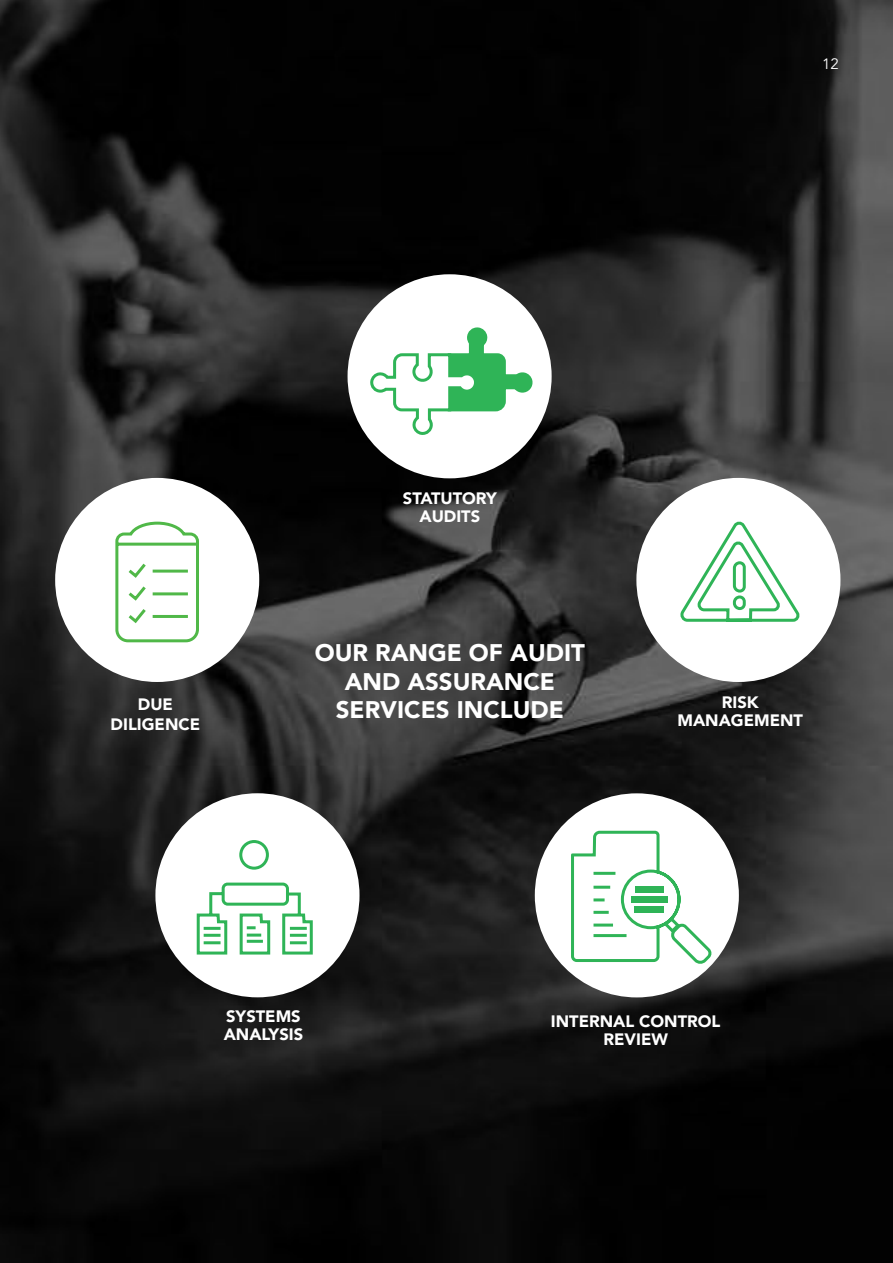
<style>
.page{position:relative;width:893px;height:1263px;background:#fff}
.page>*{position:absolute;margin:0;border:0;box-sizing:border-box;transform-origin:0 0}
.t1{font:900 24px/28.5px "Avenir";color:#fff;text-align:center}
.t2{font:900 16.5px/18px "Avenir";color:#fff;text-align:center}
.t3{font:15px "Avenir";color:#fff}
</style>
<div class="page">
<img style="left:0;top:0;width:893px;height:1263px">
<div style="left:348px;top:274px;width:204px;height:204px;background:#fff;border-radius:50%"></div>
<div style="left:55px;top:478px;width:204px;height:204px;background:#fff;border-radius:50%"></div>
<div style="left:535px;top:793px;width:204px;height:204px;background:#fff;border-radius:50%"></div>
<div style="left:155px;top:793px;width:204px;height:204px;background:#fff;border-radius:50%"></div>
<div style="left:636px;top:478px;width:204px;height:204px;background:#fff;border-radius:50%"></div>
<svg style="left:370px;top:327px;width:162px;height:110px"></svg>
<svg style="left:680px;top:521px;width:120px;height:101px"></svg>
<svg style="left:571px;top:829px;width:144px;height:138px"></svg>
<svg style="left:196px;top:840px;width:117px;height:115px"></svg>
<svg style="left:115px;top:521px;width:84px;height:122px"></svg>
<p class="t3" style="left:822px;top:58px;width:18px">12</p>
<p class="t2" style="left:111px;top:696px;width:91px;line-height:19.8px">DUE<br>DILIGENCE</p>
<p class="t2" style="left:403px;top:491px;width:95px">STATUTORY<br>AUDITS</p>
<h1 class="t1" style="left:315px;top:640px;width:272px">OUR RANGE OF AUDIT<br>AND ASSURANCE<br>SERVICES INCLUDE</h1>
<p class="t2" style="left:677px;top:695px;width:127px">RISK<br>MANAGEMENT</p>
<p class="t2" style="left:224px;top:1009px;width:81px;text-align:left">SYSTEMS<br>ANALYSIS</p>
<p class="t2" style="left:551px;top:1013px;width:171px">INTERNAL CONTROL<br>REVIEW</p>
</div>
